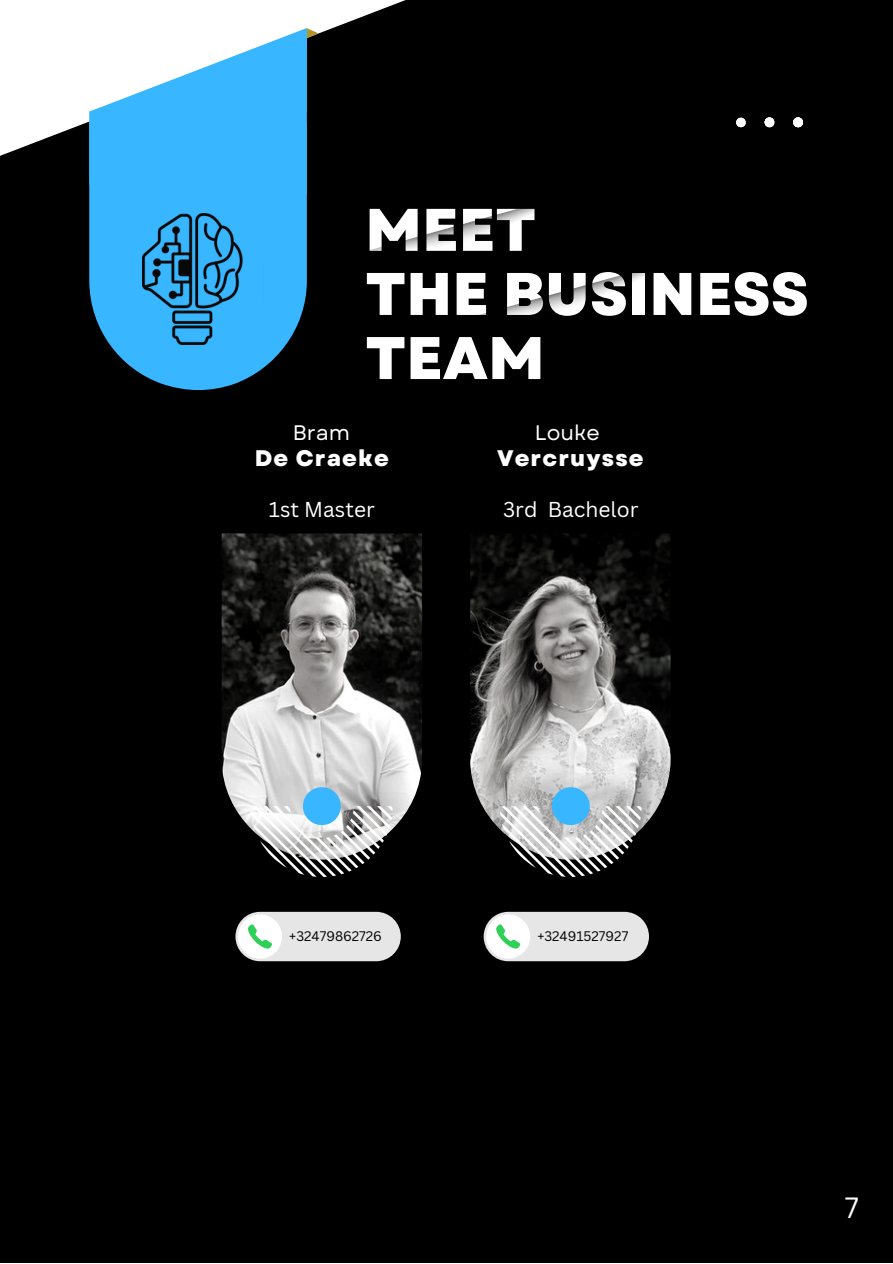
<style>
.page{position:relative;width:893px;height:1264px;background:#fff}
.page>*{position:absolute;margin:0;border:0;box-sizing:border-box;transform-origin:0 0}
.t1{font:800 60px/64.1px "Garet";color:#fff}
.t2{font:28.5px "Canva Sans";color:#fff}
.t3{font:800 22.5px "Garet";letter-spacing:.05em;color:#fff}
.t4{font:21px "Canva Sans";color:#fff}
.t5{font:21px "Garet";color:#fff}
.t6{font:13.5px "Canva Sans";color:#000}
</style>
<div class="page">
<div style="left:0;top:0;width:892px;height:1262px;background:#000"></div>
<svg style="left:0;top:0;width:405px;height:156px;fill:#fff"></svg>
<svg style="left:89px;top:195px;width:218px;height:195px;fill:#38b6ff"></svg>
<svg style="left:89px;top:28px;width:229px;height:167px;background:#65bff2"></svg>
<img style="left:222px;top:554px;width:200px;height:206px">
<img style="left:470px;top:554px;width:200px;height:206px">
<img style="left:221px;top:533px;width:201px;height:21px">
<img style="left:471px;top:533px;width:199px;height:21px">
<img style="left:586px;top:533px;width:85px;height:13px">
<svg style="left:222px;top:760px;width:200px;height:117px"></svg>
<svg style="left:470px;top:760px;width:201px;height:117px"></svg>
<svg style="left:736px;top:118px;width:9px;height:9px"></svg>
<svg style="left:764px;top:117px;width:10px;height:10px"></svg>
<svg style="left:793px;top:117px;width:10px;height:10px"></svg>
<img style="left:142px;top:213px;width:122px;height:132px">
<div style="left:235px;top:911px;width:166px;height:50px;background:#e6e6e6;border-radius:25px"></div>
<div style="left:238px;top:914px;width:44px;height:44px;background:#fff;border-radius:50%"></div>
<svg style="left:248px;top:924px;width:24px;height:25px"></svg>
<div style="left:483px;top:911px;width:166px;height:50px;background:#e6e6e6;border-radius:25px"></div>
<div style="left:486px;top:914px;width:44px;height:44px;background:#fff;border-radius:50%"></div>
<svg style="left:496px;top:924px;width:24px;height:25px"></svg>
<p class="t1" style="left:365px;top:198px;width:172px">MEET</p>
<p class="t1" style="left:365px;top:262px;width:445px">THE BUSINESS<br>TEAM</p>
<p class="t5" style="left:293px;top:417px;width:59px">Bram</p>
<p class="t5" style="left:535px;top:417px;width:66px">Louke</p>
<p class="t3" style="left:255px;top:441px;width:136px">De Craeke</p>
<p class="t3" style="left:497px;top:441px;width:148px">Vercruysse</p>
<p class="t4" style="left:269px;top:494px;width:107px">1st Master</p>
<p class="t4" style="left:503px;top:494px;width:137px">3rd Bachelor</p>
<p class="t6" style="left:289px;top:926px;width:94px">+32479862726</p>
<p class="t6" style="left:537px;top:926px;width:92px">+32491527927</p>
<p class="t2" style="left:844px;top:1187px;width:16px">7</p>
</div>
